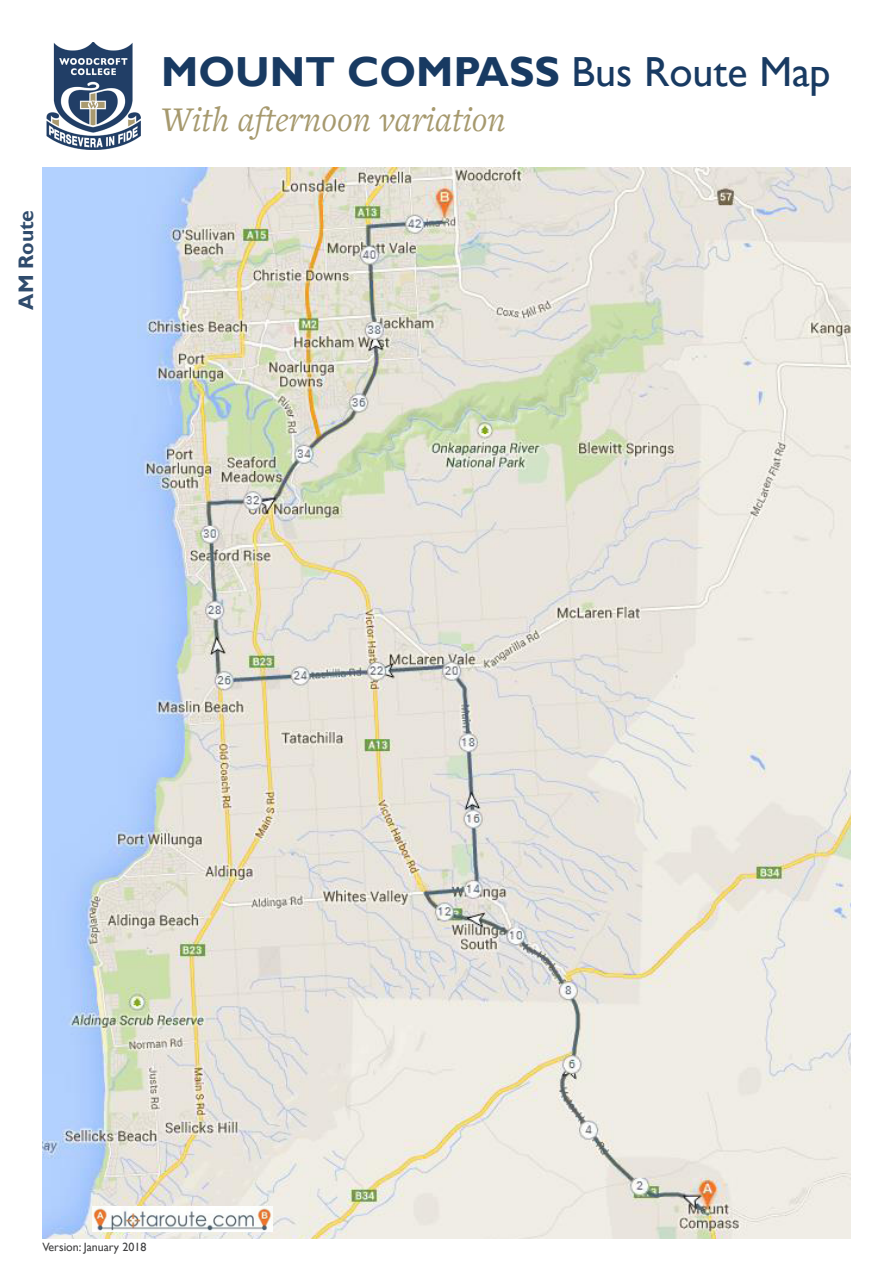
<style>
.page{position:relative;width:893px;height:1263px;background:#fff}
.page>*{position:absolute;margin:0;border:0;box-sizing:border-box;transform-origin:0 0}
.t1{font:700 42px "Gill Sans";color:#183a62}
.t2{font:italic 36px "Freight Text Pro";color:#a6996e}
.t3{font:700 21px "Gill Sans";color:#304c6d}
.t4{font:12px "Gill Sans";color:#3e3e3f}
.s1{font-weight:400}
</style>
<div class="page">
<img style="left:43px;top:168px;width:807px;height:1070px">
<img style="left:92px;top:1206px;width:180px;height:26px">
<img style="left:46px;top:43px;width:95px;height:107px">
<p class="t3" style="left:14px;top:310px;width:101px;rotate:-90deg">AM Route</p>
<p class="t1" style="left:161px;top:47px;width:671px">MOUNT COMPASS <span class="s1">Bus Route Map</span></p>
<p class="t2" style="left:161px;top:96px;width:346px">With afternoon variation</p>
<p class="t4" style="left:43px;top:1240px;width:106px">Version: January 2018</p>
</div>
